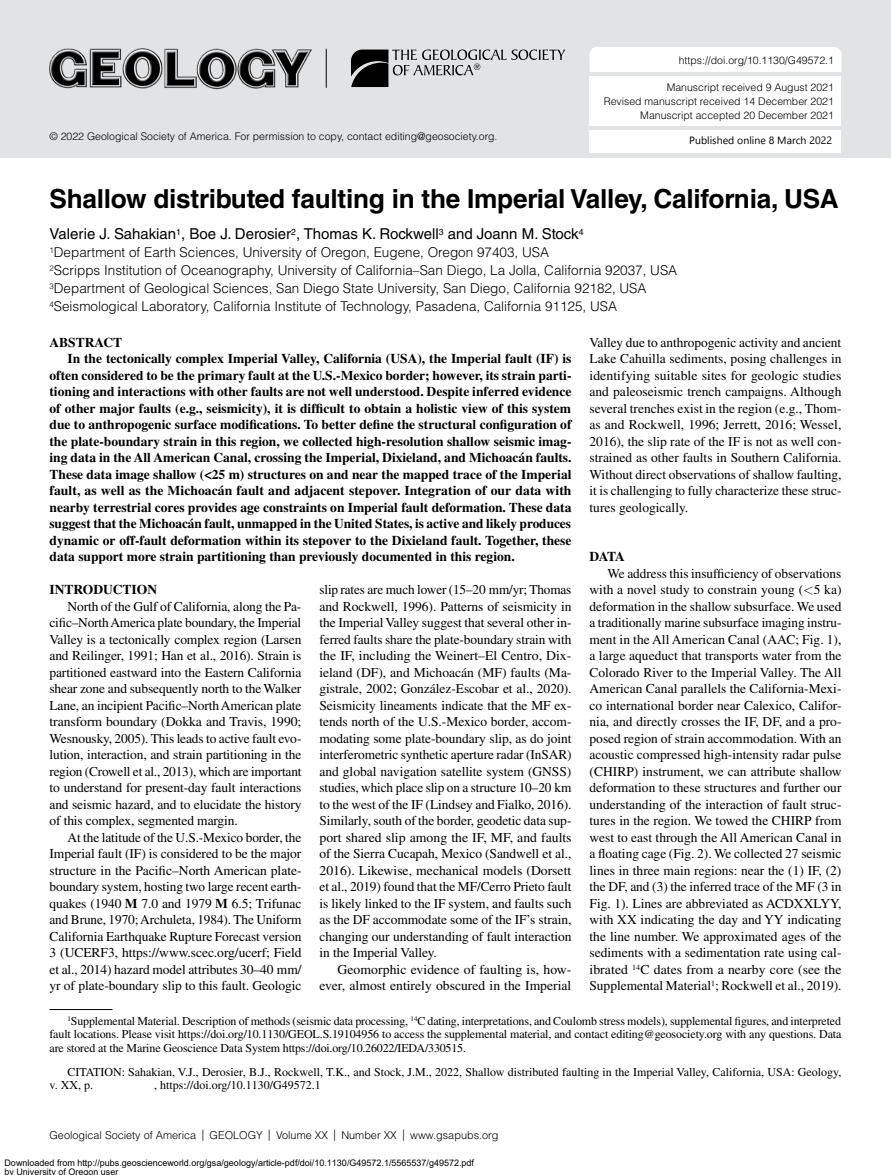
<style>
.page{position:relative;width:891px;height:1175px;background:#fff}
.page>*{position:absolute;margin:0;border:0;box-sizing:border-box;transform-origin:0 0}
.AT{font:700 26.25px "Helvetica LT Std";letter-spacing:-.01em;color:#000}
.AU{font:15px "Helvetica LT Std";color:#000}
.T{font:13.5px/16.5px "Times LT Std";letter-spacing:-.005em;color:#000;text-align:justify}
.ABST{font:700 13.5px/16.5px "Times LT Std";color:#000;text-align:justify}
.AFF{font:300 13.5px "Helvetica LT Std";color:#000}
._1{font:700 13.5px "Times LT Std";color:#000}
.ABSH{font:700 13.5px "Times LT Std";color:#000}
.Tagline{font:12px/13.5px "Times LT Std";color:#000}
.t1{font:300 10.8px "Helvetica LT Std";color:#000}
.t2{font:300 10.5px/13.5px "Helvetica LT Std";color:#000;text-align:right}
.t3{font:10.5px "Gadugi";color:#000}
.t4{font:9px/9px "Arial";color:#000}
.s1{font-weight:700}
.s2{color:#fff}
.s3{font-size:11.25px}
</style>
<div class="page">
<div style="left:0;top:0;width:891px;height:158px;background:#e2e3e4"></div>
<hr style="left:326px;top:49px;width:1px;height:39px;background:#000">
<div style="left:590px;top:76px;width:252px;height:50px;background:#fff"></div>
<div style="left:590px;top:47px;width:252px;height:25px;background:#fff"></div>
<img style="left:49px;top:48px;width:263px;height:42px">
<svg style="left:351px;top:50px;width:214px;height:37px"></svg>
<div style="left:590px;top:130px;width:252px;height:23px;background:#fff"></div>
<hr style="left:50px;top:1009px;width:62px;height:1px;background:#000">
<p class="t2" style="left:679px;top:54px;width:157px">https://doi.org/10.1130/G49572.1</p>
<p class="t2" style="left:50px;top:129px;width:450px">© 2022 Geological Society of America. For permission to copy, contact editing@geosociety.org.</p>
<p class="t2" style="left:604px;top:81px;width:232px">Manuscript received 9 August 2021<br>Revised manuscript received 14 December 2021<br>Manuscript accepted 20 December 2021</p>
<p class="t3" style="left:689px;top:133px;width:144px">Published online 8 March 2022</p>
<p class="AT" style="left:50px;top:183px;width:791px">Shallow distributed faulting in the Imperial Valley, California, USA</p>
<p class="AU" style="left:50px;top:225px;width:536px">Valerie J. Sahakian<sup>1</sup>, Boe J. Derosier<sup>2</sup>, Thomas K. Rockwell<sup>3</sup> and Joann M. Stock<sup>4</sup></p>
<p class="AFF" style="left:50px;top:244px;width:501px"><sup>1</sup>Department of Earth Sciences, University of Oregon, Eugene, Oregon 97403, USA</p>
<p class="AFF" style="left:50px;top:262px;width:629px"><sup>2</sup>Scripps Institution of Oceanography, University of California–San Diego, La Jolla, California 92037, USA</p>
<p class="AFF" style="left:50px;top:280px;width:599px"><sup>3</sup>Department of Geological Sciences, San Diego State University, San Diego, California 92182, USA</p>
<p class="AFF" style="left:50px;top:298px;width:569px"><sup>4</sup>Seismological Laboratory, California Institute of Technology, Pasadena, California 91125, USA</p>
<p class="ABSH" style="left:50px;top:334px;width:74px">ABSTRACT</p>
<p class="ABST" style="left:50px;top:350px;width:524px;text-indent:18px">In the tectonically complex Imperial Valley, California (USA), the Imperial fault (IF) is often considered to be the primary fault at the U.S.-Mexico border; however, its strain parti&shy;tioning and interactions with other faults are not well understood. Despite inferred evidence of other major faults (e.g., seismicity), it is difficult to obtain a holistic view of this system due to anthropogenic surface modifications. To better define the structural configuration of the plate-boundary strain in this region, we collected high-resolution shallow seismic imag&shy;ing data in the All American Canal, crossing the Imperial, Dixieland, and Michoacán faults.<br>These data image shallow ( 25 m) structures on and near the mapped trace of the Imperial fault, as well as the Michoacán fault and adjacent stepover. Integration of our data with nearby terrestrial cores provides age constraints on Imperial fault deformation. These data suggest that the Michoacán fault, unmapped in the United States, is active and likely produces dynamic or off-fault deformation within its stepover to the Dixieland fault. Together, these data support more strain partitioning than previously documented in this region.</p>
<p class="_1" style="left:50px;top:581px;width:109px">INTRODUCTION</p>
<p class="T" style="left:50px;top:598px;width:254px;text-indent:18px">North of the Gulf of California, along the Pa&shy;cific–North America plate boundary, the Imperial Valley is a tectonically complex region (Larsen and Reilinger, 1991; Han et al., 2016). Strain is partitioned eastward into the Eastern California shear zone and subsequently north to the Walker Lane, an incipient Pacific–North American plate transform boundary (Dokka and Travis, 1990; Wesnousky, 2005). This leads to active fault evo&shy;lution, interaction, and strain partitioning in the region (Crowell et al., 2013), which are important to understand for present-day fault interactions and seismic hazard, and to elucidate the history of this complex, segmented margin.</p>
<p class="T" style="left:50px;top:829px;width:254px;text-indent:18px">At the latitude of the U.S.-Mexico border, the Imperial fault (IF) is considered to be the major structure in the Pacific–North American plate&shy;boundary system, hosting two large recent earth&shy;quakes (1940 <span class="s1">M</span> 7.0 and 1979 <span class="s1">M</span> 6.5; Trifunac and Brune, 1970; Archuleta, 1984). The Uniform California Earthquake Rupture Forecast version 3 (UCERF3, https://www.scec.org/ucerf; Field et al., 2014) hazard model attributes 30–40 mm/ yr of plate-boundary slip to this fault. Geologic</p>
<p class="T" style="left:590px;top:334px;width:254px">Valley due to anthropogenic activity and ancient Lake Cahuilla sediments, posing challenges in identifying suitable sites for geologic studies and paleoseismic trench campaigns. Although several trenches exist in the region (e.g., Thom&shy;as and Rockwell, 1996; Jerrett, 2016; Wessel, 2016), the slip rate of the IF is not as well con&shy;strained as other faults in Southern California.<br>Without direct observations of shallow faulting, it is challenging to fully characterize these struc&shy;tures geologically.</p>
<p class="_1" style="left:590px;top:548px;width:37px">DATA</p>
<p class="T" style="left:590px;top:565px;width:254px;text-indent:18px">We address this insufficiency of observations with a novel study to constrain young ( 5 ka) deformation in the shallow subsurface. We used a traditionally marine subsurface imaging instru&shy;ment in the All American Canal (AAC; Fig. 1), a large aqueduct that transports water from the Colorado River to the Imperial Valley. The All American Canal parallels the California-Mexi&shy;co international border near Calexico, Califor&shy;nia, and directly crosses the IF, DF, and a pro&shy;posed region of strain accommodation. With an acoustic compressed high-intensity radar pulse (CHIRP) instrument, we can attribute shallow deformation to these structures and further our understanding of the interaction of fault struc&shy;tures in the region. We towed the CHIRP from west to east through the All American Canal in a floating cage (Fig. 2). We collected 27 seismic lines in three main regions: near the (1) IF, (2) the DF, and (3) the inferred trace of the MF (3 in Fig. 1). Lines are abbreviated as ACDXXLYY, with XX indicating the day and YY indicating the line number. We approximated ages of the sediments with a sedimentation rate using cal&shy;ibrated <sup>14</sup>C dates from a nearby core (see the Supplemental Material<sup>1</sup>; Rockwell et al., 2019).</p>
<p class="Tagline" style="left:50px;top:1014px;width:793px;text-align:justify;text-indent:18px"><sup>1</sup>Supplemental Material. Description of methods (seismic data processing, <sup>14</sup>C dating, interpretations, and Coulomb stress models), supplemental figures, and interpreted fault locations. Please visit https://doi.org/10.1130/GEOL.S.19104956 to access the supplemental material, and contact editing@geosociety.org with any questions. Data are stored at the Marine Geoscience Data System https://doi.org/10.26022/IEDA/330515.</p>
<p class="T" style="left:320px;top:581px;width:254px">slip rates are much lower (15–20 mm/yr; Thomas and Rockwell, 1996). Patterns of seismicity in the Imperial Valley suggest that several other in&shy;ferred faults share the plate-boundary strain with the IF, including the Weinert–El Centro, Dix&shy;ieland (DF), and Michoacán (MF) faults (Ma&shy;gistrale, 2002; González-Escobar et al., 2020).<br>Seismicity lineaments indicate that the MF ex&shy;tends north of the U.S.-Mexico border, accom&shy;modating some plate-boundary slip, as do joint interferometric synthetic aperture radar (InSAR) and global navigation satellite system (GNSS) studies, which place slip on a structure 10–20 km to the west of the IF (Lindsey and Fialko, 2016).<br>Similarly, south of the border, geodetic data sup&shy;port shared slip among the IF, MF, and faults of the Sierra Cucapah, Mexico (Sandwell et al., 2016). Likewise, mechanical models (Dorsett et al., 2019) found that the MF/Cerro Prieto fault is likely linked to the IF system, and faults such as the DF accommodate some of the IF’s strain, changing our understanding of fault interaction in the Imperial Valley.</p>
<p class="T" style="left:320px;top:961px;width:253px;text-align:right">Geomorphic evidence of faulting is, how&shy;ever, almost entirely obscured in the Imperial</p>
<p class="Tagline" style="left:50px;top:1065px;width:794px;text-indent:18px">CITATION: Sahakian, V.J., Derosier, B.J., Rockwell, T.K., and Stock, J.M., 2022, Shallow distributed faulting in the Imperial Valley, California, USA: Geology, v. XX, p. <span class="s2">XXX–XXX</span>, https://doi.org/10.1130/G49572.1</p>
<p class="t1" style="left:50px;top:1128px;width:450px">Geological Society of America <span class="s3">|</span> GEOLOGY <span class="s3">|</span> Volume XX <span class="s3">|</span> Number XX <span class="s3">|</span> www.gsapubs.org</p>
<p class="t4" style="left:4px;top:1159px;width:471px">Downloaded from http://pubs.geoscienceworld.org/gsa/geology/article-pdf/doi/10.1130/G49572.1/5565537/g49572.pdf by University of Oregon user</p>
</div>
